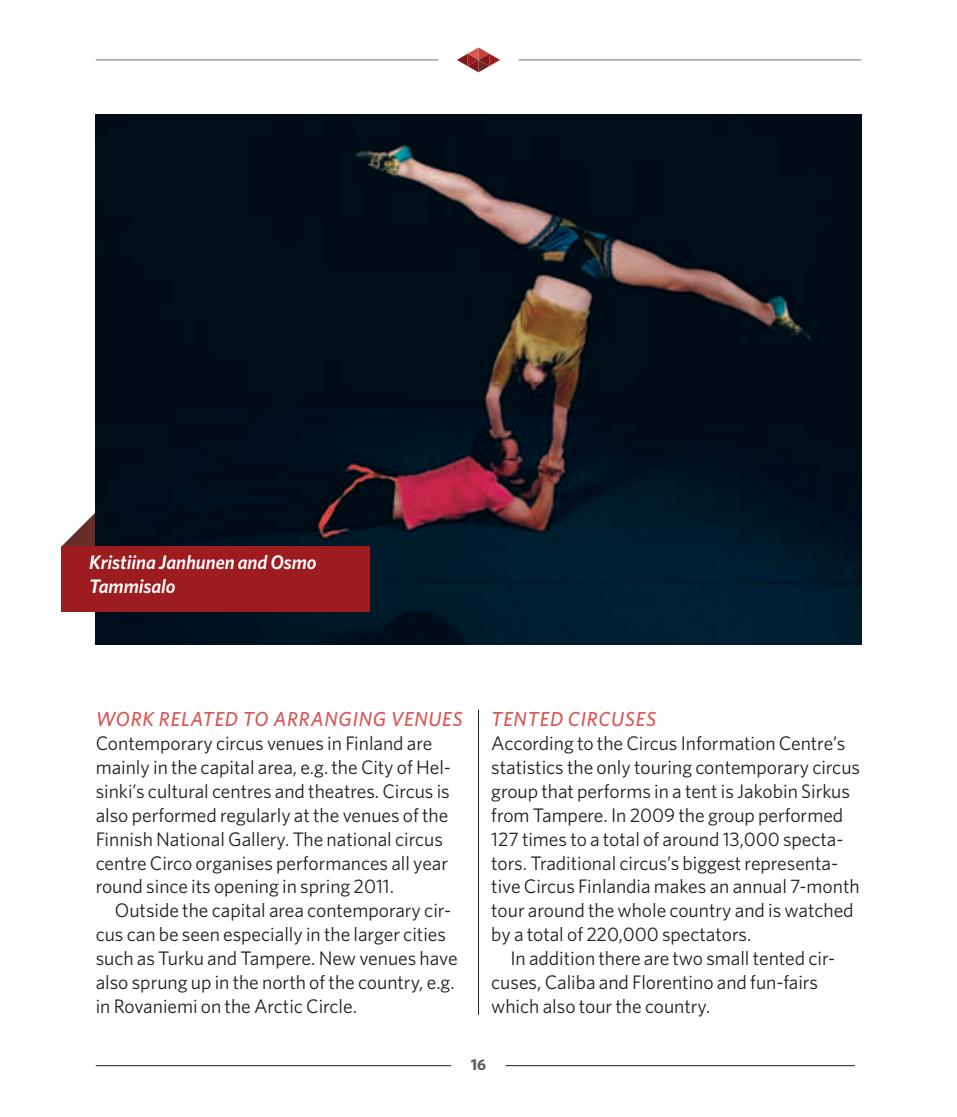
<style>
.page{position:relative;width:957px;height:1117px;background:#fff}
.page>*{position:absolute;margin:0;border:0;box-sizing:border-box;transform-origin:0 0}
.t1{font:italic 500 20.25px "Whitney";letter-spacing:.04em;color:#d85654}
.t2{font:19.57px/23.8px "Whitney";color:#231f20}
.t3{font:italic 600 19.57px/23.8px "Whitney";color:#fff}
.t4{font:700 15.75px "Whitney";color:#616265}
</style>
<div class="page">
<hr style="left:96px;top:1064px;width:355px;height:1px;background:#231f20">
<hr style="left:505px;top:1064px;width:350px;height:1px;background:#231f20">
<svg style="left:62px;top:510px;width:34px;height:36px"></svg>
<img style="left:96px;top:115px;width:765px;height:529px">
<hr style="left:96px;top:59px;width:342px;height:1px;background:#6d6f71">
<hr style="left:518px;top:59px;width:343px;height:1px;background:#6d6f71">
<svg style="left:457px;top:47px;width:43px;height:25px"></svg>
<hr style="left:478px;top:709px;width:1px;height:305px;background:#231f20">
<div style="left:61px;top:546px;width:309px;height:66px;background:#9c1c1f"></div>
<p class="t3" style="left:89px;top:550px;width:229px">Kristiina Janhunen and Osmo<br>Tammisalo</p>
<p class="t1" style="left:96px;top:705px;width:368px">WORK RELATED TO ARRANGING VENUES</p>
<p class="t2" style="left:96px;top:730px;width:357px">Contemporary circus venues in Finland are mainly in the capital area, e.g. the City of Hel&shy;sinki’s cultural centres and theatres. Circus is also performed regularly at the venues of the Finnish National Gallery. The national circus centre Circo organises performances all year round since its opening in spring 2011.</p>
<p class="t2" style="left:96px;top:897px;width:363px;text-indent:19px">Outside the capital area contemporary cir&shy;cus can be seen especially in the larger cities such as Turku and Tampere. New venues have also sprung up in the north of the country, e.g. in Rovaniemi on the Arctic Circle.</p>
<p class="t1" style="left:491px;top:705px;width:167px">TENTED CIRCUSES</p>
<p class="t2" style="left:491px;top:730px;width:370px">According to the Circus Information Centre’s statistics the only touring contemporary circus group that performs in a tent is Jakobin Sirkus from Tampere. In 2009 the group performed 127 times to a total of around 13,000 specta&shy;tors. Traditional circus’s biggest representa&shy;tive Circus Finlandia makes an annual 7-month tour around the whole country and is watched by a total of 220,000 spectators.</p>
<p class="t2" style="left:491px;top:945px;width:346px;text-indent:19px">In addition there are two small tented cir&shy;cuses, Caliba and Florentino and fun-fairs which also tour the country.</p>
<p class="t4" style="left:471px;top:1054px;width:17px">16</p>
</div>
